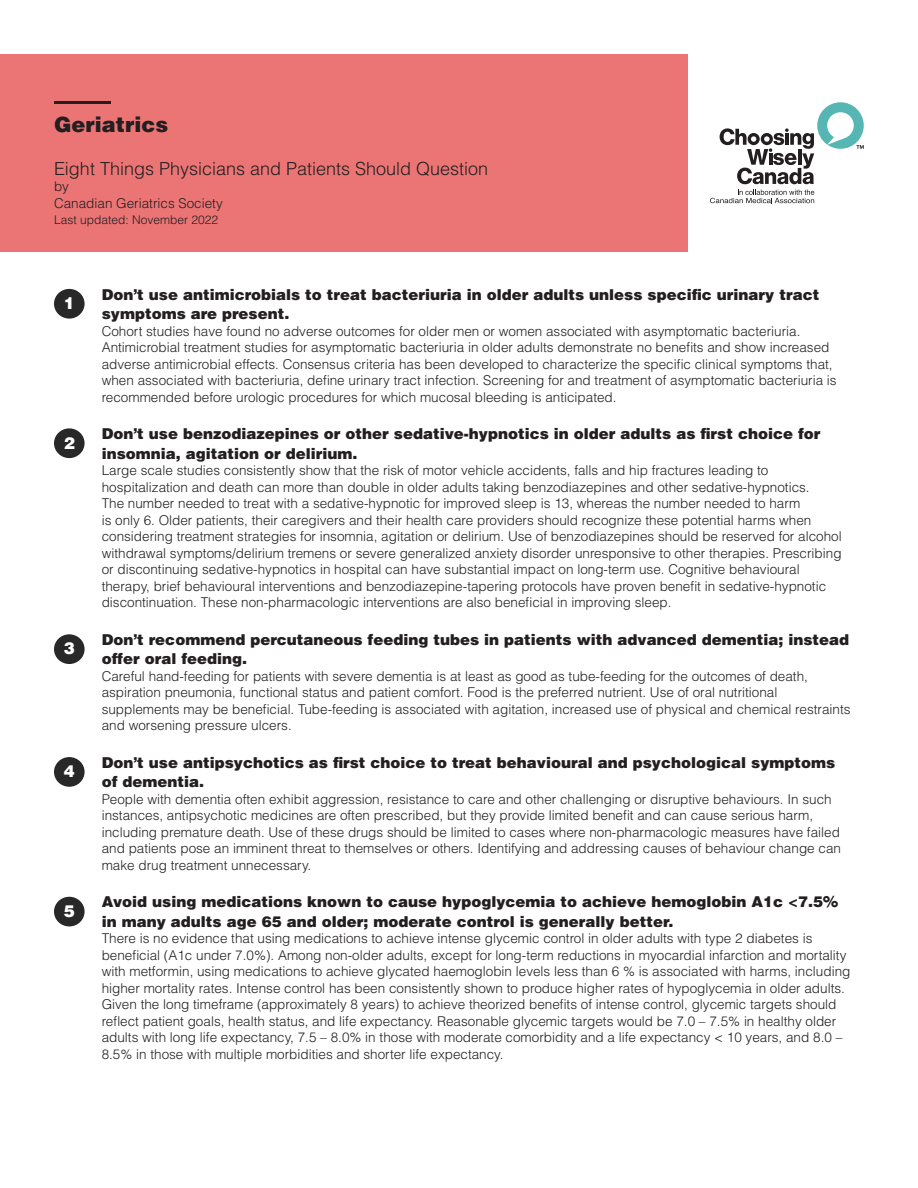
<style>
.page{position:relative;width:918px;height:1188px;background:#fff}
.page>*{position:absolute;margin:0;border:0;box-sizing:border-box;transform-origin:0 0}
.t1{font:900 21px "Helvetica LT Std";color:#231f20}
.t2{font:300 18px "Helvetica LT Std";color:#231f20}
.t3{font:900 16.5px "Helvetica LT Std";color:#fff}
.t4{font:900 15px/19.5px "Helvetica LT Std";color:#231f20}
.t5{font:300 13.5px/16.5px "Helvetica LT Std";color:#231f20}
.t6{font:300 12px "Helvetica LT Std";color:#231f20}
</style>
<div class="page">
<div style="left:54px;top:897px;width:31px;height:29px;background:#282828;border-radius:50%"></div>
<div style="left:54px;top:757px;width:31px;height:30px;background:#282828;border-radius:50%"></div>
<div style="left:54px;top:634px;width:31px;height:30px;background:#282828;border-radius:50%"></div>
<div style="left:54px;top:428px;width:31px;height:30px;background:#282828;border-radius:50%"></div>
<svg style="left:720px;top:102px;width:144px;height:82px"></svg>
<svg style="left:710px;top:190px;width:104px;height:13px"></svg>
<div style="left:54px;top:289px;width:31px;height:30px;background:#282828;border-radius:50%"></div>
<div style="left:0;top:54px;width:688px;height:198px;background:#eb7575"></div>
<hr style="left:54px;top:101px;width:57px;height:3px;background:#231f20">
<p class="t1" style="left:54px;top:111px;width:116px">Geriatrics</p>
<p class="t2" style="left:54px;top:157px;width:436px">Eight Things Physicians and Patients Should Question</p>
<p class="t5" style="left:54px;top:178px;width:16px">by</p>
<p class="t5" style="left:54px;top:195px;width:170px">Canadian Geriatrics Society</p>
<p class="t6" style="left:54px;top:213px;width:166px">Last updated: November 2022</p>
<p class="t3" style="left:64px;top:292px;width:13px">1</p>
<p class="t3" style="left:64px;top:432px;width:13px">2</p>
<p class="t3" style="left:64px;top:638px;width:13px">3</p>
<p class="t3" style="left:64px;top:761px;width:13px">4</p>
<p class="t3" style="left:64px;top:900px;width:13px">5</p>
<p class="t4" style="left:102px;top:284px;width:719px">Don’t use antimicrobials to treat bacteriuria in older adults unless specific urinary tract symptoms are present.</p>
<p class="t5" style="left:102px;top:323px;width:737px">Cohort studies have found no adverse outcomes for older men or women associated with asymptomatic bacteriuria.<br>Antimicrobial treatment studies for asymptomatic bacteriuria in older adults demonstrate no benefits and show increased adverse antimicrobial effects. Consensus criteria has been developed to characterize the specific clinical symptoms that, when associated with bacteriuria, define urinary tract infection. Screening for and treatment of asymptomatic bacteriuria is recommended before urologic procedures for which mucosal bleeding is anticipated.</p>
<p class="t4" style="left:102px;top:424px;width:720px">Don’t use benzodiazepines or other sedative-hypnotics in older adults as first choice for insomnia, agitation or delirium.</p>
<p class="t5" style="left:102px;top:462px;width:742px">Large scale studies consistently show that the risk of motor vehicle accidents, falls and hip fractures leading to hospitalization and death can more than double in older adults taking benzodiazepines and other sedative-hypnotics.<br>The number needed to treat with a sedative-hypnotic for improved sleep is 13, whereas the number needed to harm<br>is only 6. Older patients, their caregivers and their health care providers should recognize these potential harms when considering treatment strategies for insomnia, agitation or delirium. Use of benzodiazepines should be reserved for alcohol withdrawal symptoms/delirium tremens or severe generalized anxiety disorder unresponsive to other therapies. Prescribing or discontinuing sedative-hypnotics in hospital can have substantial impact on long-term use. Cognitive behavioural therapy, brief behavioural interventions and benzodiazepine-tapering protocols have proven benefit in sedative-hypnotic discontinuation. These non-pharmacologic interventions are also beneficial in improving sleep.</p>
<p class="t4" style="left:102px;top:629px;width:749px">Don’t recommend percutaneous feeding tubes in patients with advanced dementia; instead offer oral feeding.</p>
<p class="t5" style="left:102px;top:668px;width:750px">Careful hand-feeding for patients with severe dementia is at least as good as tube-feeding for the outcomes of death, aspiration pneumonia, functional status and patient comfort. Food is the preferred nutrient. Use of oral nutritional supplements may be beneficial. Tube-feeding is associated with agitation, increased use of physical and chemical restraints and worsening pressure ulcers.</p>
<p class="t4" style="left:102px;top:752px;width:735px">Don’t use antipsychotics as first choice to treat behavioural and psychological symptoms of dementia.</p>
<p class="t5" style="left:102px;top:791px;width:741px">People with dementia often exhibit aggression, resistance to care and other challenging or disruptive behaviours. In such instances, antipsychotic medicines are often prescribed, but they provide limited benefit and can cause serious harm, including premature death. Use of these drugs should be limited to cases where non-pharmacologic measures have failed and patients pose an imminent threat to themselves or others. Identifying and addressing causes of behaviour change can make drug treatment unnecessary.</p>
<p class="t4" style="left:102px;top:892px;width:738px">Avoid using medications known to cause hypoglycemia to achieve hemoglobin A1c &lt;7.5% in many adults age 65 and older; moderate control is generally better.</p>
<p class="t5" style="left:102px;top:930px;width:750px">There is no evidence that using medications to achieve intense glycemic control in older adults with type 2 diabetes is beneficial (A1c under 7.0%). Among non-older adults, except for long-term reductions in myocardial infarction and mortality with metformin, using medications to achieve glycated haemoglobin levels less than 6 % is associated with harms, including higher mortality rates. Intense control has been consistently shown to produce higher rates of hypoglycemia in older adults.<br>Given the long timeframe (approximately 8 years) to achieve theorized benefits of intense control, glycemic targets should reflect patient goals, health status, and life expectancy. Reasonable glycemic targets would be 7.0 – 7.5% in healthy older adults with long life expectancy, 7.5 – 8.0% in those with moderate comorbidity and a life expectancy &lt; 10 years, and 8.0 – 8.5% in those with multiple morbidities and shorter life expectancy.</p>
</div>
